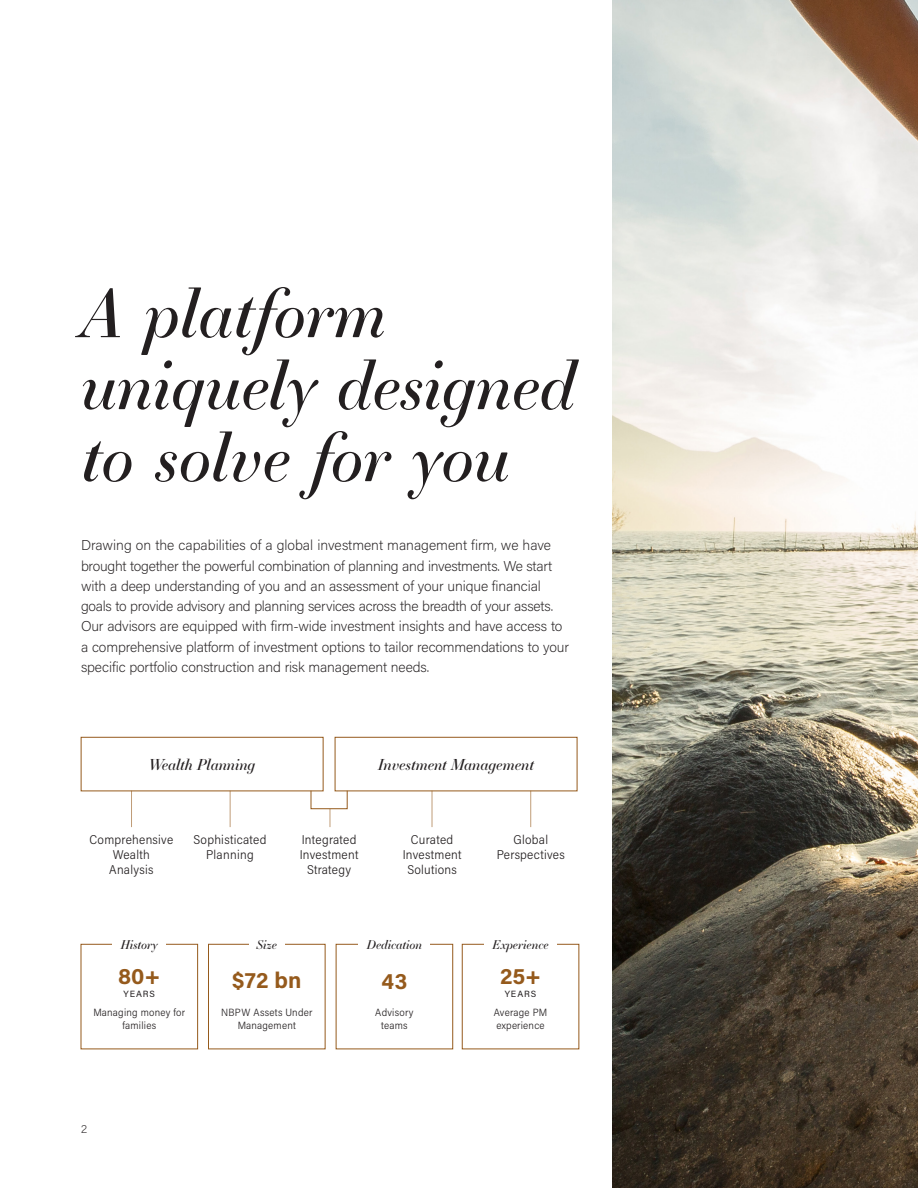
<style>
.page{position:relative;width:918px;height:1188px;background:#fff}
.page>*{position:absolute;margin:0;border:0;box-sizing:border-box;transform-origin:0 0}
.Main_Headlines{font:italic 66px/72px "Essonnes Display";letter-spacing:-.005em;color:#231f20}
.t1{font:700 22.5px "Acumin Pro";color:#955a1c}
.t2{font:italic 15px "Essonnes Display";color:#231f20}
.Body_Copy{font:200 14.25px/20.2px "Acumin Pro";letter-spacing:-.01em;color:#231f20}
.t3{font:300 12.75px/15.3px "Acumin Pro Semi Cond";letter-spacing:.02em;color:#231f20;text-align:center}
.t4{font:italic 12px "Essonnes Display";color:#231f20}
.t5{font:200 11.25px "Acumin Pro";color:#231f20}
.t6{font:300 10.5px/12.6px "Acumin Pro Semi Cond";letter-spacing:.02em;color:#231f20;text-align:center}
.t7{font:9px "Acumin Pro";letter-spacing:.1em;color:#231f20}
</style>
<div class="page">
<img style="left:612px;top:0;width:306px;height:1188px">
<div style="left:81px;top:737px;width:243px;height:54px;border:1px solid #955a1c"></div>
<div style="left:335px;top:737px;width:242px;height:54px;border:1px solid #955a1c"></div>
<div style="left:311px;top:790px;width:37px;height:19px;border:1px solid #955a1c"></div>
<svg style="left:330px;top:809px;width:1px;height:18px"></svg>
<hr style="left:230px;top:791px;width:1px;height:36px;background:#955a1c">
<hr style="left:131px;top:791px;width:1px;height:36px;background:#955a1c">
<hr style="left:432px;top:791px;width:1px;height:36px;background:#955a1c">
<hr style="left:530px;top:791px;width:1px;height:36px;background:#955a1c">
<div style="left:81px;top:944px;width:117px;height:105px;border:1px solid #955a1c"></div>
<div style="left:208px;top:944px;width:118px;height:105px;border:1px solid #955a1c"></div>
<div style="left:336px;top:944px;width:117px;height:105px;border:1px solid #955a1c"></div>
<div style="left:462px;top:944px;width:117px;height:105px;border:1px solid #955a1c"></div>
<div style="left:112px;top:928px;width:54px;height:32px;background:#fff"></div>
<div style="left:249px;top:928px;width:36px;height:32px;background:#fff"></div>
<div style="left:358px;top:928px;width:72px;height:32px;background:#fff"></div>
<div style="left:485px;top:928px;width:72px;height:32px;background:#fff"></div>
<p class="Main_Headlines" style="left:81px;top:274px;width:496px">A platform uniquely designed to solve for you</p>
<p class="Body_Copy" style="left:81px;top:535px;width:490px">Drawing on the capabilities of a global investment management firm, we have brought together the powerful combination of planning and investments. We start with a deep understanding of you and an assessment of your unique financial goals to provide advisory and planning services across the breadth of your assets.<br>Our advisors are equipped with firm-wide investment insights and have access to a comprehensive platform of investment options to tailor recommendations to your specific portfolio construction and risk management needs.</p>
<p class="t2" style="left:149px;top:753px;width:108px">Wealth Planning</p>
<p class="t2" style="left:378px;top:753px;width:158px">Investment Management</p>
<p class="t3" style="left:89px;top:831px;width:85px">Comprehensive<br>Wealth<br>Analysis</p>
<p class="t3" style="left:497px;top:831px;width:70px">Global<br>Perspectives</p>
<p class="t3" style="left:193px;top:831px;width:75px">Sophisticated<br>Planning</p>
<p class="t3" style="left:300px;top:831px;width:60px">Integrated<br>Investment<br>Strategy</p>
<p class="t3" style="left:403px;top:831px;width:60px">Curated<br>Investment<br>Solutions</p>
<p class="t4" style="left:121px;top:935px;width:39px">History</p>
<p class="t4" style="left:257px;top:935px;width:22px">Size</p>
<p class="t4" style="left:367px;top:935px;width:57px">Dedication</p>
<p class="t4" style="left:493px;top:935px;width:58px">Experience</p>
<p class="t1" style="left:118px;top:960px;width:44px">80+</p>
<p class="t1" style="left:232px;top:964px;width:71px">$72 bn</p>
<p class="t1" style="left:381px;top:965px;width:27px">43</p>
<p class="t1" style="left:500px;top:960px;width:42px">25+</p>
<p class="t7" style="left:124px;top:987px;width:33px">YEARS</p>
<p class="t7" style="left:505px;top:987px;width:33px">YEARS</p>
<p class="t6" style="left:93px;top:1006px;width:93px">Managing money for families</p>
<p class="t6" style="left:221px;top:1006px;width:93px">NBPW Assets Under<br>Management</p>
<p class="t6" style="left:375px;top:1006px;width:40px">Advisory teams</p>
<p class="t6" style="left:494px;top:1006px;width:55px;text-align:left">Average PM experience</p>
<p class="t5" style="left:81px;top:1122px;width:8px">2</p>
</div>
